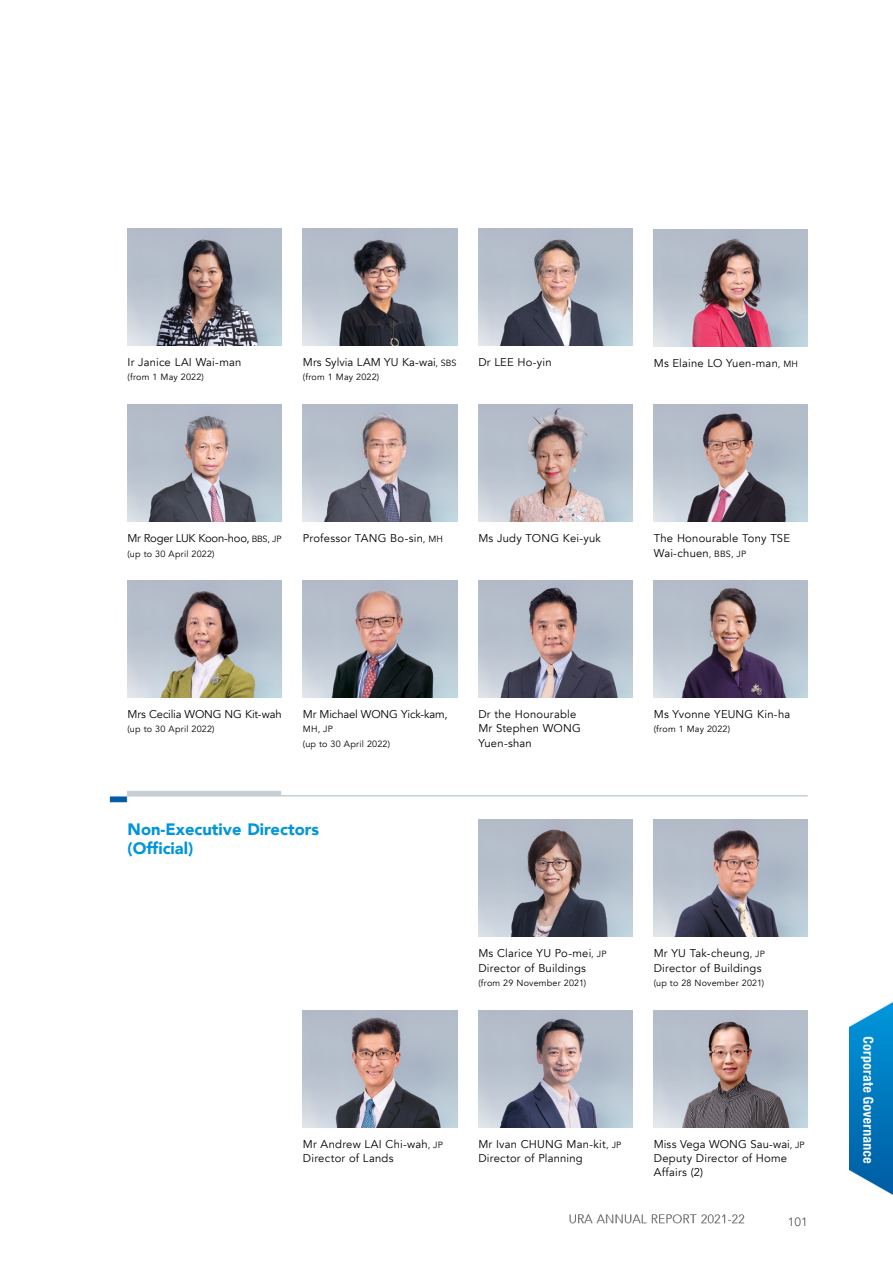
<style>
.page{position:relative;width:893px;height:1263px;background:#fff}
.page>*{position:absolute;margin:0;border:0;box-sizing:border-box;transform-origin:0 0}
.t1{font:900 16.5px/19.5px "Avenir";color:#0095da}
.t2{font:12px "Avenir";color:#58595b}
.t3{font:11.25px/14.2px "Avenir";letter-spacing:.015em;color:#000}
.t4{font:11.25px "Avenir";letter-spacing:-.02em;color:#000}
.t5{font:11.25px "Avenir";letter-spacing:-.01em;color:#000}
.t6{font:11.25px "Avenir";letter-spacing:-.015em;color:#000}
.t7{font:9px "Avenir";letter-spacing:.025em;color:#000}
.s1{font-size:9px}
</style>
<div class="page">
<img style="left:109px;top:228px;width:741px;height:943px">
<img style="left:850px;top:1002px;width:43px;height:193px">
<img style="left:569px;top:1214px;width:176px;height:10px">
<img style="left:654px;top:229px;width:154px;height:117px">
<img style="left:478px;top:229px;width:154px;height:116px">
<img style="left:303px;top:229px;width:154px;height:116px">
<img style="left:128px;top:229px;width:154px;height:116px">
<img style="left:303px;top:405px;width:154px;height:117px">
<img style="left:478px;top:405px;width:154px;height:117px">
<img style="left:128px;top:405px;width:154px;height:117px">
<img style="left:654px;top:405px;width:154px;height:117px">
<img style="left:128px;top:580px;width:154px;height:117px">
<img style="left:303px;top:580px;width:154px;height:117px">
<img style="left:478px;top:580px;width:154px;height:117px">
<img style="left:654px;top:580px;width:154px;height:117px">
<img style="left:478px;top:820px;width:154px;height:117px">
<img style="left:654px;top:820px;width:154px;height:117px">
<img style="left:303px;top:1010px;width:154px;height:117px">
<img style="left:478px;top:1010px;width:154px;height:117px">
<img style="left:654px;top:1010px;width:154px;height:117px">
<p class="t3" style="left:128px;top:355px;width:115px">Ir Janice LAI Wai-man</p>
<p class="t3" style="left:303px;top:355px;width:155px">Mrs Sylvia LAM YU Ka-wai<span class="s1">, SBS</span></p>
<p class="t3" style="left:478px;top:355px;width:75px">Dr LEE Ho-yin</p>
<p class="t3" style="left:654px;top:356px;width:146px">Ms Elaine LO Yuen-man<span class="s1">, MH</span></p>
<p class="t7" style="left:128px;top:372px;width:78px">(from 1 May 2022)</p>
<p class="t7" style="left:303px;top:372px;width:78px">(from 1 May 2022)</p>
<p class="t4" style="left:128px;top:532px;width:155px">Mr Roger LUK Koon-hoo, <span class="s1">BBS, JP</span></p>
<p class="t3" style="left:303px;top:532px;width:142px">Professor TANG Bo-sin<span class="s1">, MH</span></p>
<p class="t3" style="left:478px;top:532px;width:124px">Ms Judy TONG Kei-yuk</p>
<p class="t3" style="left:654px;top:532px;width:138px">The Honourable Tony TSE</p>
<p class="t7" style="left:128px;top:548px;width:89px">(up to 30 April 2022)</p>
<p class="t3" style="left:654px;top:546px;width:94px">Wai-chuen<span class="s1">, BBS, JP</span></p>
<p class="t5" style="left:128px;top:707px;width:156px">Mrs Cecilia WONG NG Kit-wah</p>
<p class="t6" style="left:303px;top:707px;width:146px">Mr Michael WONG Yick-kam,</p>
<p class="t3" style="left:478px;top:707px;width:99px">Dr the Honourable</p>
<p class="t3" style="left:654px;top:707px;width:138px">Ms Yvonne YEUNG Kin-ha</p>
<p class="t7" style="left:128px;top:724px;width:89px">(up to 30 April 2022)</p>
<p class="t7" style="left:303px;top:724px;width:31px">MH, JP</p>
<p class="t3" style="left:478px;top:721px;width:104px">Mr Stephen WONG</p>
<p class="t7" style="left:654px;top:724px;width:78px">(from 1 May 2022)</p>
<p class="t7" style="left:303px;top:738px;width:89px">(up to 30 April 2022)</p>
<p class="t3" style="left:478px;top:736px;width:55px">Yuen-shan</p>
<h2 class="t1" style="left:128px;top:819px;width:193px">Non-Executive Directors (Official)</h2>
<p class="t3" style="left:478px;top:947px;width:130px">Ms Clarice YU Po-mei<span class="s1">, JP</span></p>
<p class="t3" style="left:654px;top:947px;width:113px">Mr YU Tak-cheung<span class="s1">, JP</span></p>
<p class="t3" style="left:478px;top:961px;width:109px">Director of Buildings</p>
<p class="t3" style="left:654px;top:961px;width:109px">Director of Buildings</p>
<p class="t7" style="left:478px;top:977px;width:109px">(from 29 November 2021)</p>
<p class="t7" style="left:654px;top:977px;width:112px">(up to 28 November 2021)</p>
<p class="t3" style="left:303px;top:1137px;width:141px">Mr Andrew LAI Chi-wah<span class="s1">, JP</span></p>
<p class="t3" style="left:478px;top:1137px;width:145px">Mr Ivan CHUNG Man-kit<span class="s1">, JP</span></p>
<p class="t3" style="left:654px;top:1137px;width:152px">Miss Vega WONG Sau-wai<span class="s1">, JP</span></p>
<p class="t3" style="left:303px;top:1151px;width:92px">Director of Lands</p>
<p class="t3" style="left:478px;top:1151px;width:106px">Director of Planning</p>
<p class="t3" style="left:654px;top:1151px;width:135px">Deputy Director of Home<br>Affairs (2)</p>
<p class="t2" style="left:788px;top:1214px;width:22px">101</p>
</div>
